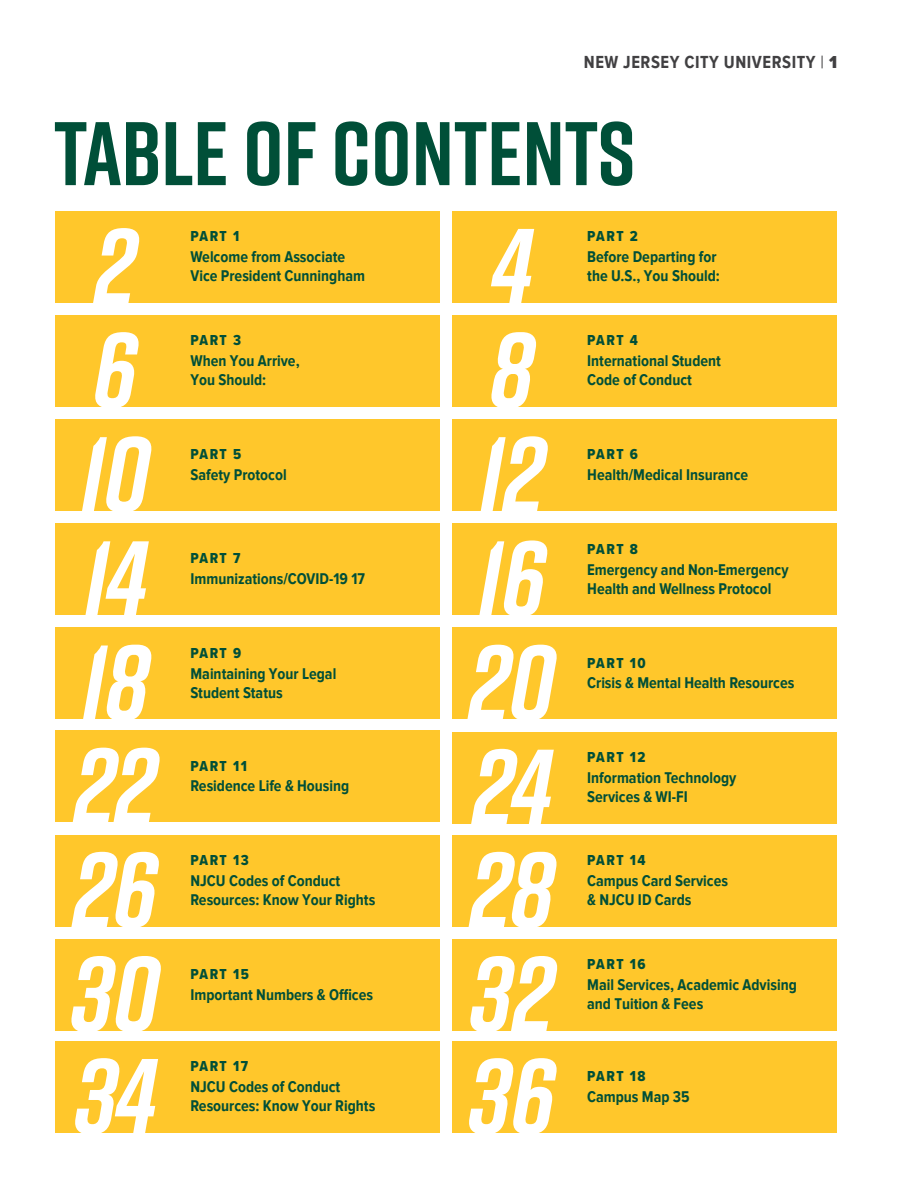
<style>
.page{position:relative;width:918px;height:1188px;background:#fff}
.page>*{position:absolute;margin:0;border:0;box-sizing:border-box;transform-origin:0 0}
.TOC{font:italic 700 106.5px "Rift";letter-spacing:-.015em;color:#fff}
.H1_-_Section_Headers{font:700 90px "Rift";color:#004f38}
.t1{font:700 18px "Proxima Nova Cond";letter-spacing:.03em;color:#414042}
.TOC_Copy{font:700 16.05px/19.2px "Proxima Nova Cond";color:#004f38}
.TOC_Copy-2{font:15px "Proxima Nova Cond Extrabld";letter-spacing:.09em;color:#004f38}
.s1{font-weight:400}
.s2{font-weight:900}
</style>
<div class="page">
<div style="left:56px;top:835px;width:384px;height:91px;background:#ffc72b"></div>
<div style="left:56px;top:211px;width:384px;height:92px;background:#ffc72b"></div>
<div style="left:452px;top:211px;width:385px;height:92px;background:#ffc72b"></div>
<div style="left:56px;top:315px;width:384px;height:92px;background:#ffc72b"></div>
<div style="left:452px;top:315px;width:385px;height:92px;background:#ffc72b"></div>
<div style="left:56px;top:419px;width:384px;height:92px;background:#ffc72b"></div>
<div style="left:452px;top:419px;width:385px;height:92px;background:#ffc72b"></div>
<div style="left:56px;top:523px;width:384px;height:92px;background:#ffc72b"></div>
<div style="left:56px;top:627px;width:384px;height:92px;background:#ffc72b"></div>
<div style="left:452px;top:627px;width:385px;height:92px;background:#ffc72b"></div>
<div style="left:56px;top:730px;width:384px;height:92px;background:#ffc72b"></div>
<div style="left:452px;top:732px;width:385px;height:92px;background:#ffc72b"></div>
<div style="left:452px;top:835px;width:385px;height:91px;background:#ffc72b"></div>
<div style="left:56px;top:939px;width:384px;height:92px;background:#ffc72b"></div>
<div style="left:56px;top:1041px;width:384px;height:92px;background:#ffc72b"></div>
<div style="left:452px;top:939px;width:385px;height:92px;background:#ffc72b"></div>
<div style="left:452px;top:1041px;width:385px;height:92px;background:#ffc72b"></div>
<div style="left:452px;top:523px;width:385px;height:92px;background:#ffc72b"></div>
<p class="t1" style="left:584px;top:52px;width:255px">NEW JERSEY CITY UNIVERSITY <span class="s1">|</span> <span class="s2">1</span></p>
<h1 class="H1_-_Section_Headers" style="left:54px;top:89px;width:583px">TABLE OF CONTENTS</h1>
<p class="TOC" style="left:94px;top:190px;width:44px">2</p>
<p class="TOC_Copy-2" style="left:587px;top:225px;width:52px">PART 2</p>
<p class="TOC" style="left:492px;top:190px;width:42px">4</p>
<p class="TOC_Copy-2" style="left:190px;top:225px;width:50px">PART 1</p>
<p class="TOC_Copy" style="left:190px;top:247px;width:176px">Welcome from Associate<br>Vice President Cunningham</p>
<p class="TOC_Copy" style="left:587px;top:247px;width:134px">Before Departing for the U.S., You Should:</p>
<p class="TOC" style="left:93px;top:294px;width:46px">6</p>
<p class="TOC" style="left:80px;top:398px;width:71px">10</p>
<p class="TOC" style="left:84px;top:502px;width:65px">14</p>
<p class="TOC" style="left:81px;top:607px;width:69px">18</p>
<p class="TOC_Copy-2" style="left:190px;top:329px;width:52px">PART 3</p>
<p class="TOC_Copy" style="left:190px;top:351px;width:111px">When You Arrive,</p>
<p class="TOC_Copy" style="left:190px;top:370px;width:77px">You Should:</p>
<p class="TOC_Copy-2" style="left:190px;top:443px;width:52px">PART 5</p>
<p class="TOC_Copy" style="left:190px;top:465px;width:98px">Safety Protocol</p>
<p class="TOC_Copy-2" style="left:190px;top:547px;width:51px">PART 7</p>
<p class="TOC_Copy" style="left:190px;top:569px;width:176px">Immunizations/COVID-19 17</p>
<p class="TOC_Copy-2" style="left:190px;top:642px;width:52px">PART 9</p>
<p class="TOC_Copy" style="left:190px;top:664px;width:147px">Maintaining Your Legal<br>Student Status</p>
<p class="TOC" style="left:490px;top:294px;width:45px">8</p>
<p class="TOC" style="left:479px;top:398px;width:67px">12</p>
<h1 class="TOC" style="left:478px;top:502px;width:70px">16</h1>
<p class="TOC" style="left:468px;top:607px;width:89px">20</p>
<p class="TOC_Copy-2" style="left:587px;top:329px;width:52px">PART 4</p>
<p class="TOC_Copy" style="left:587px;top:351px;width:135px">International Student<br>Code of Conduct</p>
<p class="TOC_Copy-2" style="left:587px;top:443px;width:52px">PART 6</p>
<p class="TOC_Copy" style="left:587px;top:465px;width:162px">Health/Medical Insurance</p>
<p class="TOC_Copy-2" style="left:587px;top:538px;width:52px">PART 8</p>
<p class="TOC_Copy" style="left:587px;top:559px;width:203px">Emergency and Non-Emergency<br>Health and Wellness Protocol</p>
<p class="TOC_Copy-2" style="left:587px;top:652px;width:60px">PART 10</p>
<p class="TOC_Copy" style="left:587px;top:673px;width:209px">Crisis &amp; Mental Health Resources</p>
<p class="TOC" style="left:74px;top:710px;width:84px">22</p>
<p class="TOC_Copy-2" style="left:587px;top:746px;width:60px">PART 12</p>
<p class="TOC" style="left:472px;top:711px;width:81px">24</p>
<p class="TOC_Copy-2" style="left:190px;top:755px;width:58px">PART 11</p>
<p class="TOC_Copy" style="left:190px;top:776px;width:160px">Residence Life &amp; Housing</p>
<p class="TOC_Copy" style="left:587px;top:768px;width:151px">Information Technology<br>Services &amp; WI-FI</p>
<h1 class="TOC" style="left:72px;top:814px;width:87px">26</h1>
<p class="TOC" style="left:71px;top:918px;width:90px">30</p>
<h1 class="TOC" style="left:74px;top:1020px;width:83px">34</h1>
<p class="TOC_Copy-2" style="left:190px;top:849px;width:60px">PART 13</p>
<p class="TOC_Copy" style="left:190px;top:871px;width:186px">NJCU Codes of Conduct<br>Resources: Know Your Rights</p>
<p class="TOC_Copy-2" style="left:190px;top:963px;width:60px">PART 15</p>
<p class="TOC_Copy" style="left:190px;top:985px;width:184px">Important Numbers &amp; Offices</p>
<p class="TOC_Copy-2" style="left:190px;top:1055px;width:59px">PART 17</p>
<p class="TOC_Copy" style="left:190px;top:1077px;width:186px">NJCU Codes of Conduct<br>Resources: Know Your Rights</p>
<p class="TOC" style="left:470px;top:814px;width:86px">28</p>
<p class="TOC" style="left:470px;top:918px;width:86px">32</p>
<h1 class="TOC" style="left:468px;top:1020px;width:89px">36</h1>
<p class="TOC_Copy-2" style="left:587px;top:849px;width:60px">PART 14</p>
<p class="TOC_Copy" style="left:587px;top:871px;width:142px">Campus Card Services &amp; NJCU ID Cards</p>
<p class="TOC_Copy-2" style="left:587px;top:953px;width:60px">PART 16</p>
<p class="TOC_Copy" style="left:587px;top:975px;width:211px">Mail Services, Academic Advising and Tuition &amp; Fees</p>
<p class="TOC_Copy-2" style="left:587px;top:1065px;width:60px">PART 18</p>
<p class="TOC_Copy" style="left:587px;top:1087px;width:104px">Campus Map 35</p>
</div>
